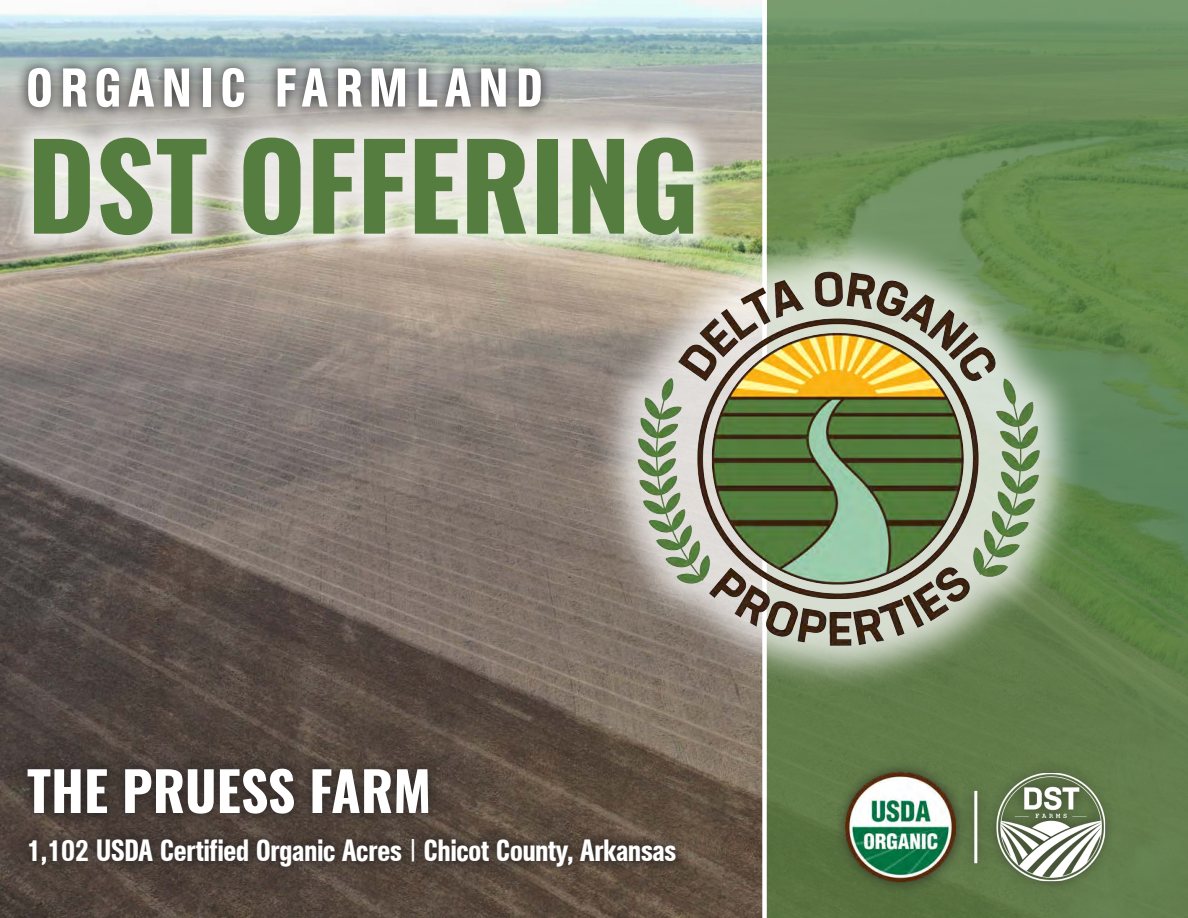
<style>
.page{position:relative;width:1188px;height:918px;background:#fff}
.page>*{position:absolute;margin:0;border:0;box-sizing:border-box;transform-origin:0 0}
.t1{font:700 117px "Oswald";color:#557d3f}
.t2{font:54px "Agent Con Med DB Normal";letter-spacing:.15em;color:#fff}
.t3{font:700 54px "Oswald";color:#fff}
.t4{font:30px "Agent Con Med DB Normal";color:#fff}
</style>
<div class="page">
<img style="left:0;top:0;width:762px;height:918px">
<svg style="left:767px;top:0;width:421px;height:918px;background:#648551"></svg>
<div style="left:591px;top:224px;width:495px;height:470px;background:#fff;opacity:.75"></div>
<img style="left:626px;top:257px;width:426px;height:404px">
<div style="left:8px;top:112px;width:711px;height:149px;background:#fff;opacity:.75"></div>
<div style="left:15px;top:757px;width:426px;height:69px;background:#231f20;opacity:.75"></div>
<div style="left:15px;top:56px;width:539px;height:64px;background:#231f20;opacity:.75"></div>
<div style="left:16px;top:827px;width:672px;height:51px;background:#231f20;opacity:.75"></div>
<div style="left:833px;top:760px;width:135px;height:134px;background:#231f20;opacity:.75"></div>
<img style="left:846px;top:772px;width:110px;height:110px">
<div style="left:984px;top:760px;width:134px;height:134px;background:#617b4a"></div>
<img style="left:996px;top:772px;width:110px;height:110px">
<div style="left:962px;top:779px;width:28px;height:96px;background:#5d7646"></div>
<hr style="left:974px;top:791px;width:3px;height:72px;background:#fff">
<p class="t2" style="left:27px;top:57px;width:517px">ORGANIC FARMLAND</p>
<p class="t1" style="left:27px;top:125px;width:674px">DST OFFERING</p>
<p class="t3" style="left:27px;top:763px;width:406px">THE PRUESS FARM</p>
<p class="t4" style="left:27px;top:833px;width:651px">1,102 USDA Certified Organic Acres | Chicot County, Arkansas</p>
</div>
